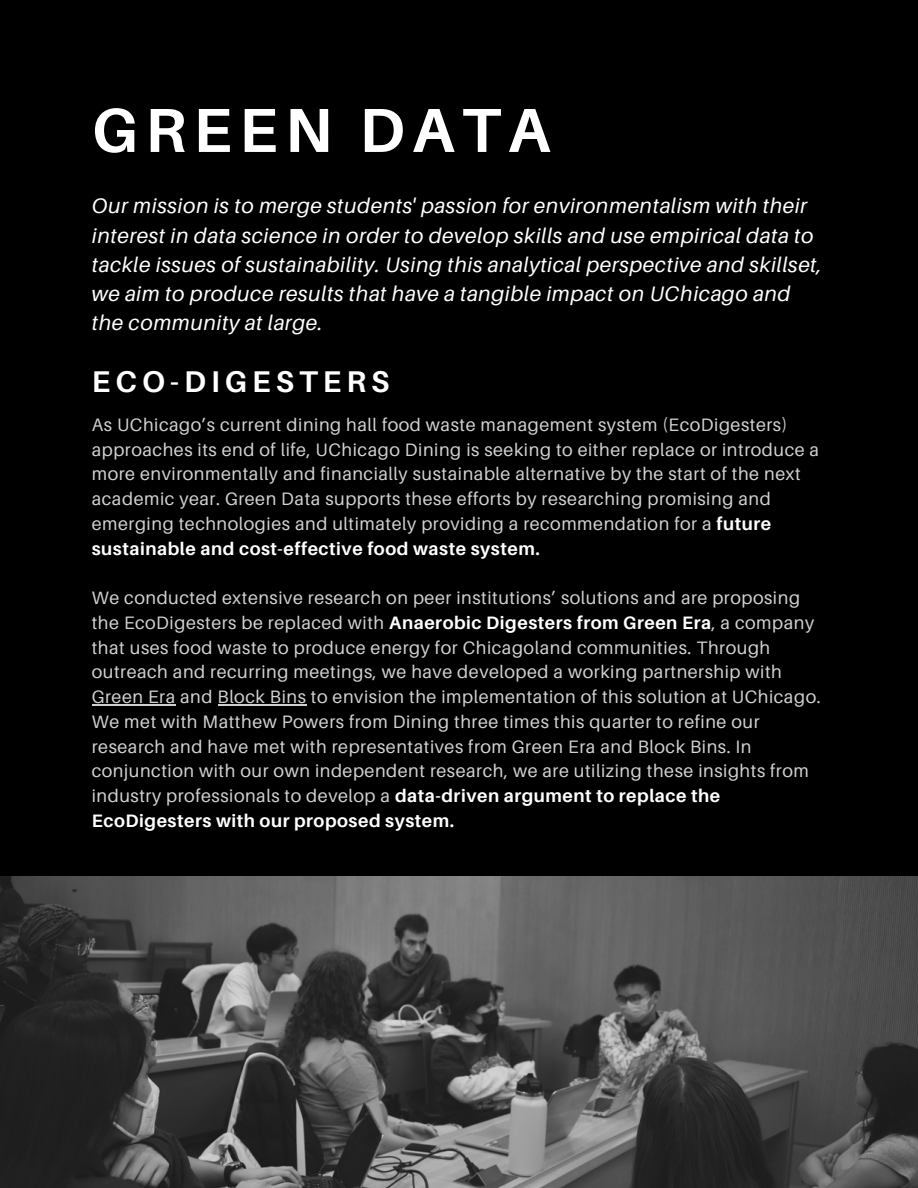
<style>
.page{position:relative;width:918px;height:1188px;background:#000}
.page>*{position:absolute;margin:0;border:0;box-sizing:border-box;transform-origin:0 0}
.t1{font:700 62.25px "Aileron";letter-spacing:.12em;color:#fff}
.t2{font:700 30px "Aileron";letter-spacing:.17em;color:#fff}
.t3{font:italic 21px/29.2px "Aileron";letter-spacing:.03em;color:#fff}
.t4{font:18px/24.8px "Aileron";letter-spacing:.03em;color:#d1d1d1}
.s1{font-weight:700;color:#fff}
</style>
<div class="page">
<hr style="left:92px;top:704px;width:84px;height:1px;background:#d1d1d1">
<hr style="left:218px;top:704px;width:88px;height:1px;background:#d1d1d1">
<img style="left:0;top:877px;width:918px;height:311px">
<h1 class="t1" style="left:92px;top:92px;width:460px">GREEN DATA</h1>
<p class="t3" style="left:92px;top:191px;width:732px">Our mission is to merge students' passion for environmentalism with their interest in data science in order to develop skills and use empirical data to tackle issues of sustainability. Using this analytical perspective and skillset, we aim to produce results that have a tangible impact on UChicago and the community at large.</p>
<h2 class="t2" style="left:92px;top:363px;width:299px">ECO-DIGESTERS</h2>
<p class="t4" style="left:92px;top:412px;width:729px">As UChicago’s current dining hall food waste management system (EcoDigesters) approaches its end of life, UChicago Dining is seeking to either replace or introduce a more environmentally and financially sustainable alternative by the start of the next academic year. Green Data supports these efforts by researching promising and emerging technologies and ultimately providing a recommendation for a <span class="s1">future sustainable and cost-effective food waste system.</span></p>
<p class="t4" style="left:92px;top:585px;width:730px">We conducted extensive research on peer institutions’ solutions and are proposing the EcoDigesters be replaced with <span class="s1">Anaerobic Digesters from Green Era</span>, a company that uses food waste to produce energy for Chicagoland communities. Through outreach and recurring meetings, we have developed a working partnership with Green Era and Block Bins to envision the implementation of this solution at UChicago.<br>We met with Matthew Powers from Dining three times this quarter to refine our research and have met with representatives from Green Era and Block Bins. In conjunction with our own independent research, we are utilizing these insights from industry professionals to develop a <span class="s1">data-driven argument to replace the EcoDigesters with our proposed system.</span></p>
</div>
